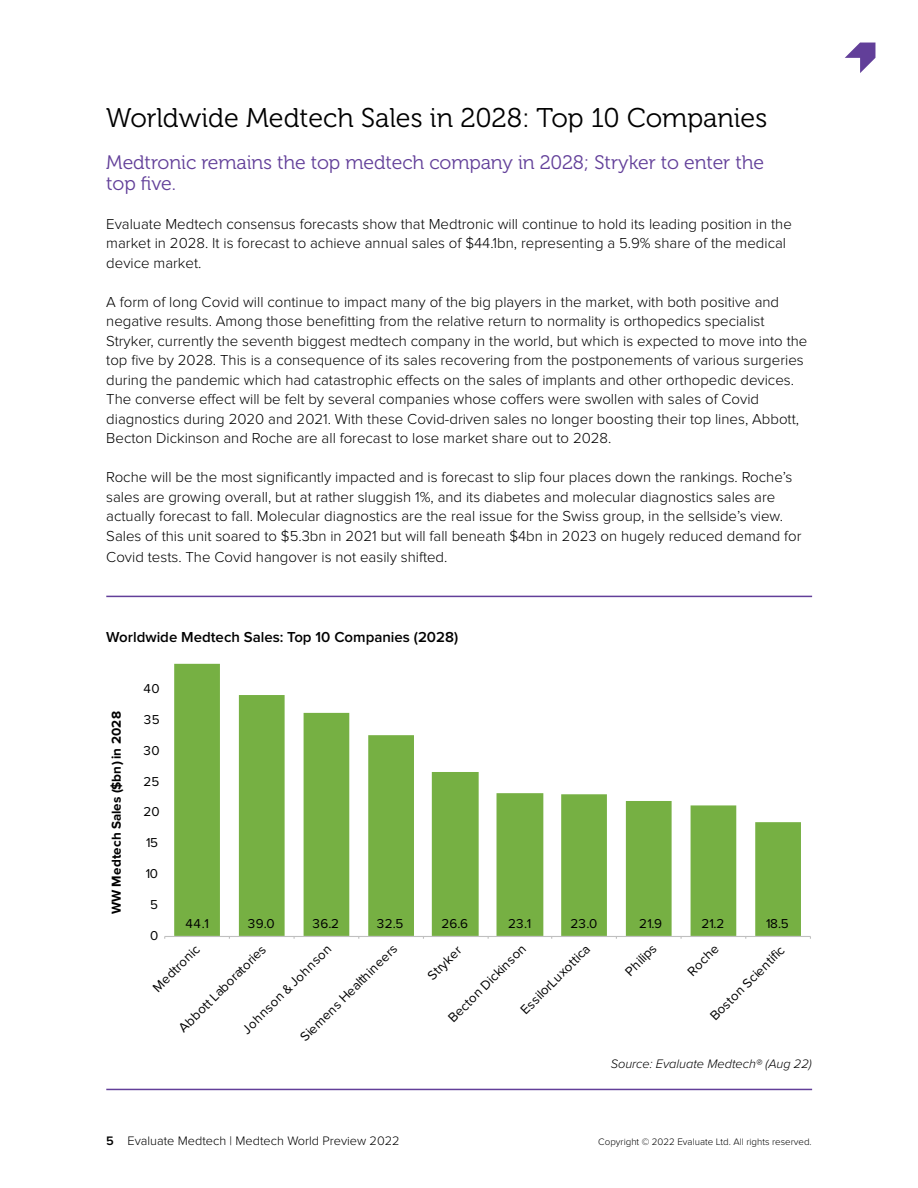
<style>
.page{position:relative;width:918px;height:1188px;background:#fff}
.page>*{position:absolute;margin:0;border:0;box-sizing:border-box;transform-origin:0 0}
.t1{font:27px "Museo 300";color:#000}
.t2{font:19.5px/21px "Museo 300";letter-spacing:-.005em;color:#623f99}
.t3{font:300 15px/19.5px "Proxima Nova";color:#000}
.t4{font:600 15px "Proxima Nova";color:#000}
.t5{font:13.35px "Proxima Nova";letter-spacing:.01em;color:#000}
.t6{font:700 13.35px "Proxima Nova";letter-spacing:.01em;color:#000}
.t7{font:300 12.75px "Proxima Nova";color:#000}
.t8{font:italic 300 12.75px "Proxima Nova";color:#000}
.t9{font:300 9.75px "Proxima Nova";color:#000}
.s1{font-weight:600}
</style>
<div class="page">
<svg style="left:845px;top:43px;width:30px;height:30px"></svg>
<svg style="left:174px;top:664px;width:627px;height:272px"></svg>
<hr style="left:165px;top:936px;width:645px;height:1px;background:#bfbfbf">
<hr style="left:106px;top:596px;width:706px;height:1px;background:#623f99">
<hr style="left:106px;top:1089px;width:706px;height:1px;background:#623f99">
<h1 class="t1" style="left:106px;top:103px;width:663px">Worldwide Medtech Sales in 2028: Top 10 Companies</h1>
<h2 class="t2" style="left:106px;top:152px;width:659px">Medtronic remains the top medtech company in 2028; Stryker to enter the top five.</h2>
<p class="t3" style="left:106px;top:214px;width:687px">Evaluate Medtech consensus forecasts show that Medtronic will continue to hold its leading position in the market in 2028. It is forecast to achieve annual sales of $44.1bn, representing a 5.9% share of the medical device market.</p>
<p class="t3" style="left:106px;top:292px;width:703px">A form of long Covid will continue to impact many of the big players in the market, with both positive and negative results. Among those benefitting from the relative return to normality is orthopedics specialist Stryker, currently the seventh biggest medtech company in the world, but which is expected to move into the top five by 2028. This is a consequence of its sales recovering from the postponements of various surgeries during the pandemic which had catastrophic effects on the sales of implants and other orthopedic devices.<br>The converse effect will be felt by several companies whose coffers were swollen with sales of Covid diagnostics during 2020 and 2021. With these Covid-driven sales no longer boosting their top lines, Abbott, Becton Dickinson and Roche are all forecast to lose market share out to 2028.</p>
<p class="t3" style="left:106px;top:468px;width:697px">Roche will be the most significantly impacted and is forecast to slip four places down the rankings. Roche’s sales are growing overall, but at rather sluggish 1%, and its diabetes and molecular diagnostics sales are actually forecast to fall. Molecular diagnostics are the real issue for the Swiss group, in the sellside’s view.<br>Sales of this unit soared to $5.3bn in 2021 but will fall beneath $4bn in 2023 on hugely reduced demand for</p>
<p class="t3" style="left:106px;top:547px;width:343px">Covid tests. The Covid hangover is not easily shifted.</p>
<p class="t4" style="left:106px;top:630px;width:353px">Worldwide Medtech Sales: Top 10 Companies (2028)</p>
<p class="t6" style="left:109px;top:914px;width:205px;rotate:-90deg">WW Medtech Sales ($bn) in 2028</p>
<p class="t5" style="left:144px;top:683px;width:18px">40</p>
<p class="t5" style="left:144px;top:713px;width:17px">35</p>
<p class="t5" style="left:144px;top:744px;width:18px">30</p>
<p class="t5" style="left:143px;top:775px;width:17px">25</p>
<p class="t5" style="left:143px;top:806px;width:18px">20</p>
<p class="t5" style="left:146px;top:837px;width:13px">15</p>
<p class="t5" style="left:146px;top:867px;width:14px">10</p>
<p class="t5" style="left:150px;top:898px;width:9px">5</p>
<p class="t5" style="left:150px;top:929px;width:10px">0</p>
<p class="t5" style="left:186px;top:917px;width:25px">44.1</p>
<p class="t5" style="left:248px;top:917px;width:28px">39.0</p>
<p class="t5" style="left:312px;top:917px;width:28px">36.2</p>
<p class="t5" style="left:377px;top:917px;width:28px">32.5</p>
<p class="t5" style="left:441px;top:917px;width:28px">26.6</p>
<p class="t5" style="left:508px;top:917px;width:25px">23.1</p>
<p class="t5" style="left:570px;top:917px;width:28px">23.0</p>
<p class="t5" style="left:639px;top:917px;width:24px">21.9</p>
<p class="t5" style="left:702px;top:917px;width:24px">21.2</p>
<p class="t5" style="left:766px;top:917px;width:24px">18.5</p>
<p class="t5" style="left:518px;top:1008px;width:94px;rotate:-45deg">EssilorLuxottica</p>
<p class="t5" style="left:623px;top:969px;width:40px;rotate:-45deg">Philips</p>
<p class="t5" style="left:685px;top:969px;width:40px;rotate:-45deg">Roche</p>
<p class="t5" style="left:298px;top:1035px;width:132px;rotate:-45deg">Siemens Healthineers</p>
<p class="t5" style="left:425px;top:973px;width:43px;rotate:-45deg">Stryker</p>
<p class="t5" style="left:446px;top:1015px;width:105px;rotate:-45deg">Becton Dickinson</p>
<p class="t5" style="left:151px;top:985px;width:62px;rotate:-45deg">Medtronic</p>
<p class="t5" style="left:240px;top:1027px;width:121px;rotate:-45deg">Johnson &amp;Johnson</p>
<p class="t5" style="left:176px;top:1026px;width:119px;rotate:-45deg">Abbott Laboratories</p>
<p class="t5" style="left:708px;top:1014px;width:100px;rotate:-45deg">Boston Scientifi c</p>
<p class="t8" style="left:611px;top:1054px;width:203px">Source: Evaluate Medtech® (Aug 22)</p>
<p class="t7" style="left:106px;top:1134px;width:295px"><span class="s1">5</span> Evaluate Medtech | Medtech World Preview 2022</p>
<p class="t9" style="left:598px;top:1137px;width:215px">Copyright © 2022 Evaluate Ltd. All rights reserved.</p>
</div>
